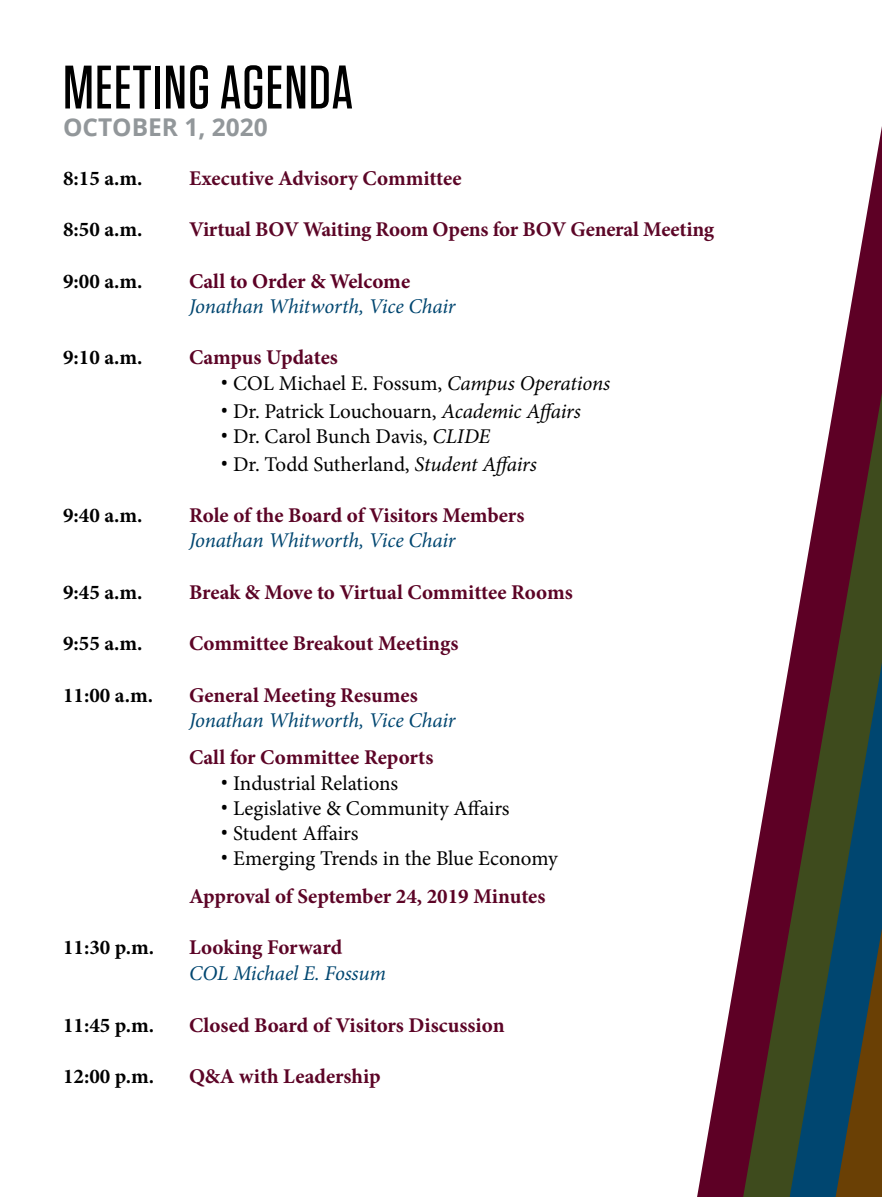
<style>
.page{position:relative;width:882px;height:1197px;background:#fff}
.page>*{position:absolute;margin:0;border:0;box-sizing:border-box;transform-origin:0 0}
.t1{font:500 61.25px "Tungsten";letter-spacing:.02em;color:#000}
.t2{font:700 24.5px "Open Sans";color:#92979a}
.t3{font:700 21px/37.4px "Minion Pro";color:#5c0426}
.t4{font:21px "Minion Pro";letter-spacing:-.005em;color:#000}
.t5{font:italic 21px "Minion Pro";letter-spacing:-.01em;color:#004670}
.t6{font:700 21px "Minion Pro";color:#000}
.t7{font:700 21px "Minion Pro";letter-spacing:-.005em;color:#5c0627}
.t8{font:700 21px "Minion Pro";color:#5d0025}
.s1{font-family:"Open Sans"}
.s2{font-style:italic}
.s3{font-family:"Open Sans";font-weight:400;color:#000}
.s4{font-weight:400;color:#000}
</style>
<div class="page">
<svg style="left:697px;top:126px;width:185px;height:1071px"></svg>
<svg style="left:743px;top:393px;width:139px;height:804px"></svg>
<svg style="left:790px;top:662px;width:92px;height:535px;background:#2e3d3a"></svg>
<svg style="left:836px;top:928px;width:46px;height:269px;background:#35423a"></svg>
<h1 class="t1" style="left:63px;top:55px;width:292px">MEETING AGENDA</h1>
<p class="t2" style="left:63px;top:110px;width:206px">OCTOBER 1, 2020</p>
<p class="t6" style="left:63px;top:163px;width:81px">8:15 a.m.</p>
<p class="t7" style="left:189px;top:163px;width:274px">Executive Advisory Committee</p>
<p class="t6" style="left:63px;top:215px;width:81px">8:50 a.m.</p>
<p class="t7" style="left:189px;top:215px;width:527px">Virtual BOV Waiting Room Opens for BOV General Meeting</p>
<p class="t6" style="left:63px;top:266px;width:81px">9:00 a.m.</p>
<p class="t8" style="left:189px;top:266px;width:223px">Call to Order &amp; Welcome</p>
<p class="t5" style="left:189px;top:292px;width:268px">Jonathan Whitworth, Vice Chair</p>
<p class="t6" style="left:63px;top:343px;width:81px">9:10 a.m.</p>
<p class="t3" style="left:189px;top:339px;width:150px">Campus Updates</p>
<p class="t4" style="left:220px;top:369px;width:391px"><span class="s1">•</span> COL Michael E. Fossum, <span class="s2">Campus Operations</span></p>
<p class="t4" style="left:220px;top:397px;width:362px"><span class="s1">•</span> Dr. Patrick Louchouarn, <span class="s2">Academic Affairs</span></p>
<p class="t4" style="left:220px;top:422px;width:271px"><span class="s1">•</span> Dr. Carol Bunch Davis, <span class="s2">CLIDE</span></p>
<p class="t4" style="left:220px;top:450px;width:318px"><span class="s1">•</span> Dr. Todd Sutherland, <span class="s2">Student Affairs</span></p>
<p class="t6" style="left:63px;top:501px;width:81px">9:40 a.m.</p>
<p class="t3" style="left:189px;top:496px;width:337px">Role of the Board of Visitors Members</p>
<p class="t5" style="left:189px;top:526px;width:268px">Jonathan Whitworth, Vice Chair</p>
<p class="t6" style="left:63px;top:577px;width:81px">9:45 a.m.</p>
<p class="t3" style="left:189px;top:573px;width:385px">Break &amp; Move to Virtual Committee Rooms</p>
<p class="t6" style="left:63px;top:629px;width:81px">9:55 a.m.</p>
<p class="t3" style="left:189px;top:625px;width:271px">Committee Breakout Meetings</p>
<p class="t6" style="left:63px;top:680px;width:92px">11:00 a.m.</p>
<p class="t3" style="left:189px;top:676px;width:230px">General Meeting Resumes</p>
<p class="t5" style="left:189px;top:706px;width:268px">Jonathan Whitworth, Vice Chair</p>
<p class="t3" style="left:189px;top:739px;width:246px">Call for Committee Reports</p>
<p class="t4" style="left:220px;top:769px;width:179px"><span class="s1">•</span> Industrial Relations</p>
<p class="t4" style="left:220px;top:794px;width:291px"><span class="s1">•</span> Legislative &amp; Community Affairs</p>
<p class="t4" style="left:220px;top:819px;width:140px"><span class="s1">•</span> Student Affairs</p>
<p class="t3" style="left:189px;top:839px;width:370px;text-indent:32px"><span class="s3">•</span> <span class="s4">Emerging Trends in the Blue Economy<br></span>Approval of September 24, 2019 Minutes</p>
<p class="t6" style="left:63px;top:933px;width:93px">11:30 p.m.</p>
<p class="t3" style="left:189px;top:928px;width:155px">Looking Forward</p>
<p class="t5" style="left:189px;top:959px;width:198px">COL Michael E. Fossum</p>
<p class="t6" style="left:63px;top:1010px;width:93px">11:45 p.m.</p>
<p class="t3" style="left:189px;top:1006px;width:317px">Closed Board of Visitors Discussion</p>
<p class="t6" style="left:63px;top:1062px;width:93px">12:00 p.m.</p>
<p class="t3" style="left:189px;top:1058px;width:193px">Q&amp;A with Leadership</p>
</div>
